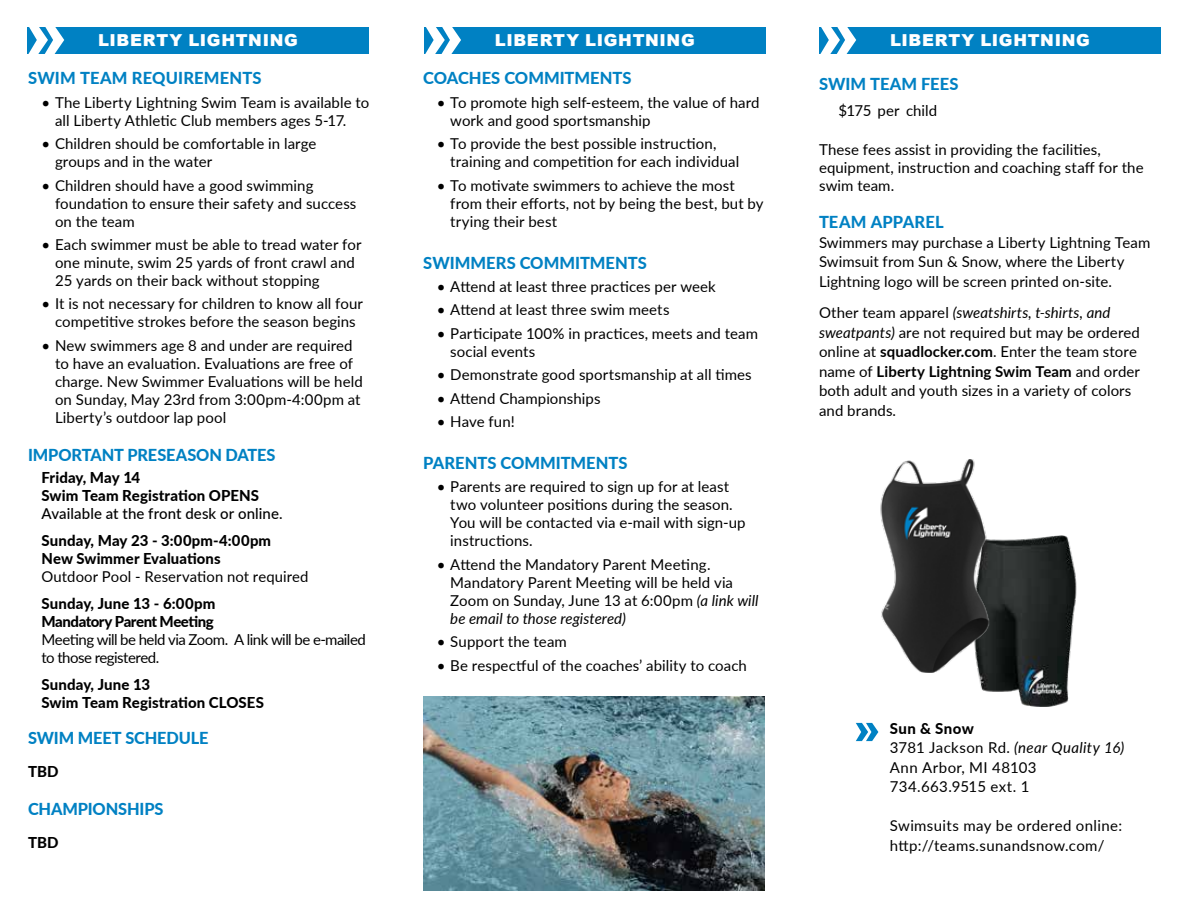
<style>
.page{position:relative;width:1188px;height:918px;background:#fff}
.page>*{position:absolute;margin:0;border:0;box-sizing:border-box;transform-origin:0 0}
.t1{font:800 16.5px "Lato";color:#0081c3}
.t2{font:900 16.5px "Arial";letter-spacing:.04em;color:#fff}
.t3{font:15px/18px "Lato";letter-spacing:.005em;color:#000}
.t4{font:800 15px/18px "Lato";letter-spacing:.005em;color:#000}
.t5{font:15px/19.5px "Lato";letter-spacing:.025em;color:#000}
.t6{font:15px/18px "Lato";letter-spacing:-.035em;color:#000}
.t7{font:800 15px/18px "Lato";letter-spacing:-.03em;color:#000}
.t8{font:500 15px "Lato";letter-spacing:.005em;color:#000}
.s1{font-style:italic}
.s2{font-weight:700}
.s3{font-weight:800}
</style>
<div class="page">
<img style="left:978px;top:535px;width:99px;height:172px">
<img style="left:880px;top:459px;width:110px;height:214px">
<img style="left:424px;top:697px;width:341px;height:194px">
<div style="left:27px;top:27px;width:342px;height:27px;background:#0081c3"></div>
<svg style="left:28px;top:27px;width:36px;height:27px"></svg>
<div style="left:424px;top:27px;width:342px;height:27px;background:#0081c3"></div>
<svg style="left:425px;top:27px;width:36px;height:27px"></svg>
<div style="left:819px;top:27px;width:342px;height:27px;background:#0081c3"></div>
<svg style="left:820px;top:27px;width:36px;height:27px"></svg>
<svg style="left:856px;top:723px;width:22px;height:18px"></svg>
<p class="t2" style="left:98px;top:29px;width:201px">LIBERTY LIGHTNING</p>
<p class="t2" style="left:495px;top:29px;width:201px">LIBERTY LIGHTNING</p>
<p class="t2" style="left:890px;top:29px;width:201px">LIBERTY LIGHTNING</p>
<p class="t1" style="left:28px;top:66px;width:235px">SWIM TEAM REQUIREMENTS</p>
<p class="t3" style="left:55px;top:93px;width:316px;text-indent:-14px">• The Liberty Lightning Swim Team is available to all Liberty Athletic Club members ages 5-17.</p>
<p class="t3" style="left:55px;top:134px;width:263px;text-indent:-14px">• Children should be comfortable in large groups and in the water</p>
<p class="t3" style="left:55px;top:176px;width:303px;text-indent:-14px">• Children should have a good swimming foundation to ensure their safety and success on the team</p>
<p class="t3" style="left:55px;top:235px;width:308px;text-indent:-14px">• Each swimmer must be able to tread water for one minute, swim 25 yards of front crawl and<br>25 yards on their back without stopping</p>
<p class="t3" style="left:42px;top:294px;width:323px;text-align:center">• It is not necessary for children to know all four competitive strokes before the season begins</p>
<p class="t3" style="left:55px;top:336px;width:309px;text-indent:-14px">• New swimmers age 8 and under are required to have an evaluation. Evaluations are free of charge. New Swimmer Evaluations will be held on Sunday, May 23rd from 3:00pm-4:00pm at Liberty’s outdoor lap pool</p>
<p class="t1" style="left:28px;top:442px;width:249px">IMPORTANT PRESEASON DATES</p>
<p class="t4" style="left:42px;top:468px;width:219px">Friday, May 14<br>Swim Team Registration OPENS</p>
<p class="t8" style="left:42px;top:503px;width:243px">Available at the front desk or online.</p>
<p class="t4" style="left:42px;top:531px;width:231px">Sunday, May 23 - 3:00pm-4:00pm<br>New Swimmer Evaluations</p>
<p class="t3" style="left:42px;top:567px;width:268px">Outdoor Pool - Reservation not required</p>
<p class="t7" style="left:42px;top:594px;width:175px">Sunday, June 13 - 6:00pm<br>Mandatory Parent Meeting</p>
<p class="t6" style="left:42px;top:630px;width:326px">Meeting will be held via Zoom. A link will be e-mailed to those registered.</p>
<p class="t4" style="left:42px;top:675px;width:224px">Sunday, June 13<br>Swim Team Registration CLOSES</p>
<p class="t1" style="left:28px;top:726px;width:182px">SWIM MEET SCHEDULE</p>
<p class="t4" style="left:28px;top:762px;width:32px">TBD</p>
<p class="t1" style="left:28px;top:796px;width:137px">CHAMPIONSHIPS</p>
<p class="t4" style="left:28px;top:833px;width:32px">TBD</p>
<p class="t1" style="left:423px;top:66px;width:210px">COACHES COMMITMENTS</p>
<p class="t3" style="left:450px;top:93px;width:311px;text-indent:-14px">• To promote high self-esteem, the value of hard work and good sportsmanship</p>
<p class="t3" style="left:450px;top:134px;width:290px;text-indent:-14px">• To provide the best possible instruction, training and competition for each individual</p>
<p class="t3" style="left:450px;top:176px;width:315px;text-indent:-14px">• To motivate swimmers to achieve the most from their efforts, not by being the best, but by trying their best</p>
<p class="t1" style="left:423px;top:250px;width:225px">SWIMMERS COMMITMENTS</p>
<p class="t3" style="left:437px;top:277px;width:281px">• Attend at least three practices per week</p>
<p class="t3" style="left:437px;top:300px;width:234px">• Attend at least three swim meets</p>
<p class="t3" style="left:450px;top:324px;width:309px;text-indent:-14px">• Participate 100% in practices, meets and team social events</p>
<p class="t3" style="left:437px;top:365px;width:316px">• Demonstrate good sportsmanship at all times</p>
<p class="t3" style="left:437px;top:389px;width:165px">• Attend Championships</p>
<p class="t3" style="left:437px;top:412px;width:80px">• Have fun!</p>
<p class="t1" style="left:423px;top:451px;width:206px">PARENTS COMMITMENTS</p>
<p class="t3" style="left:450px;top:477px;width:297px;text-indent:-14px">• Parents are required to sign up for at least two volunteer positions during the season.<br>You will be contacted via e-mail with sign-up instructions.</p>
<p class="t3" style="left:450px;top:555px;width:310px;text-indent:-14px">• Attend the Mandatory Parent Meeting.<br>Mandatory Parent Meeting will be held via Zoom on Sunday, June 13 at 6:00pm <span class="s1">(a link will be email to those registered)</span></p>
<p class="t3" style="left:437px;top:632px;width:132px">• Support the team</p>
<p class="t3" style="left:437px;top:656px;width:312px">• Be respectful of the coaches’ ability to coach</p>
<p class="t1" style="left:819px;top:72px;width:141px">SWIM TEAM FEES</p>
<p class="t3" style="left:838px;top:101px;width:100px">$175 per child</p>
<p class="t3" style="left:819px;top:140px;width:326px">These fees assist in providing the facilities, equipment, instruction and coaching staff for the swim team.</p>
<p class="t1" style="left:819px;top:210px;width:126px">TEAM APPAREL</p>
<p class="t3" style="left:819px;top:232px;width:333px;line-height:19.5px">Swimmers may purchase a Liberty Lightning Team<br>Swimsuit from Sun &amp; Snow, where the Liberty<br>Lightning logo will be screen printed on-site.</p>
<p class="t3" style="left:819px;top:303px;width:323px;line-height:19.5px">Other team apparel <span class="s1">(sweatshirts, t-shirts, and sweatpants)</span> are not required but may be ordered online at <span class="s2">squadlocker.com</span>. Enter the team store name of <span class="s2">Liberty Lightning Swim Team</span> and order both adult and youth sizes in a variety of colors and brands.</p>
<p class="t5" style="left:890px;top:718px;width:236px"><span class="s3">Sun &amp; Snow<br></span>3781 Jackson Rd. <span class="s1">(near Quality 16)<br></span>Ann Arbor, MI 48103<br>734.663.9515 ext. 1</p>
<p class="t5" style="left:890px;top:815px;width:234px">Swimsuits may be ordered online: http://teams.sunandsnow.com/</p>
</div>
